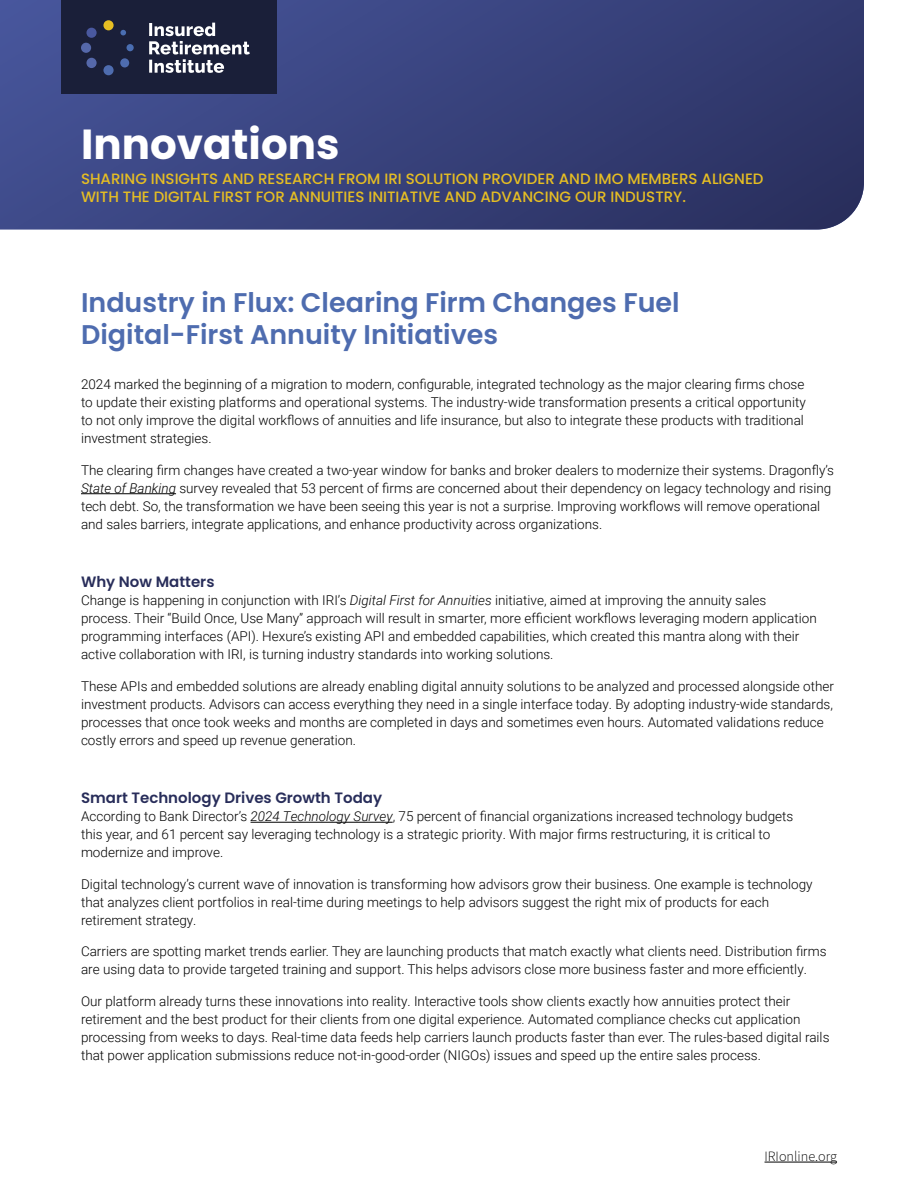
<style>
.page{position:relative;width:918px;height:1188px;background:#fff}
.page>*{position:absolute;margin:0;border:0;box-sizing:border-box;transform-origin:0 0}
.t1{font:700 42px "Poppins";color:#fff}
.t2{font:600 27px/32.4px "Poppins";color:#4e6caf}
.t3{font:500 15px/18px "Poppins";color:#e6be23}
.t4{font:600 15px "Poppins";color:#282d5a}
.t5{font:300 14.25px "Source Sans Pro";color:#000}
.t6{font:300 13.5px/18px "Roboto";color:#000}
.s1{font-style:italic}
</style>
<div class="page">
<svg style="left:0;top:0;width:864px;height:229px"></svg>
<hr style="left:765px;top:1162px;width:72px;height:1px;background:#000">
<div style="left:61px;top:0;width:216px;height:94px;background:#1a1f39"></div>
<svg style="left:149px;top:23px;width:101px;height:50px"></svg>
<div style="left:126px;top:44px;width:8px;height:7px;background:#4a6eb2;border-radius:50%"></div>
<div style="left:120px;top:58px;width:9px;height:9px;background:#4e6caf;border-radius:50%"></div>
<div style="left:86px;top:58px;width:11px;height:10px;background:#5568aa;border-radius:50%"></div>
<div style="left:81px;top:43px;width:10px;height:10px;background:#5568aa;border-radius:50%"></div>
<div style="left:86px;top:28px;width:11px;height:10px;background:#49589f;border-radius:50%"></div>
<svg style="left:120px;top:30px;width:6px;height:5px"></svg>
<div style="left:103px;top:20px;width:11px;height:10px;background:#e6be23;border-radius:50%"></div>
<div style="left:103px;top:65px;width:11px;height:10px;background:#4e6caf;border-radius:50%"></div>
<hr style="left:81px;top:493px;width:95px;height:1px;background:#000">
<hr style="left:251px;top:822px;width:142px;height:1px;background:#000">
<h1 class="t1" style="left:81px;top:120px;width:260px">Innovations</h1>
<p class="t3" style="left:81px;top:169px;width:684px">SHARING INSIGHTS AND RESEARCH FROM IRI SOLUTION PROVIDER AND IMO MEMBERS ALIGNED<br>WITH THE DIGITAL FIRST FOR ANNUITIES INITIATIVE AND ADVANCING OUR INDUSTRY.</p>
<h2 class="t2" style="left:81px;top:289px;width:600px">Industry in Flux: Clearing Firm Changes Fuel<br>Digital-First Annuity Initiatives</h2>
<p class="t6" style="left:81px;top:375px;width:726px">2024 marked the beginning of a migration to modern, configurable, integrated technology as the major clearing firms chose to update their existing platforms and operational systems. The industry-wide transformation presents a critical opportunity to not only improve the digital workflows of annuities and life insurance, but also to integrate these products with traditional investment strategies.</p>
<p class="t6" style="left:81px;top:460px;width:754px">The clearing firm changes have created a two-year window for banks and broker dealers to modernize their systems. Dragonfly’s <span class="s1">State of Banking</span> survey revealed that 53 percent of firms are concerned about their dependency on legacy technology and rising tech debt. So, the transformation we have been seeing this year is not a surprise. Improving workflows will remove operational and sales barriers, integrate applications, and enhance productivity across organizations.</p>
<p class="t4" style="left:81px;top:575px;width:135px">Why Now Matters</p>
<p class="t6" style="left:81px;top:591px;width:737px">Change is happening in conjunction with IRI’s <span class="s1">Digital First for Annuities</span> initiative, aimed at improving the annuity sales process. Their “Build Once, Use Many” approach will result in smarter, more efficient workflows leveraging modern application programming interfaces (API). Hexure’s existing API and embedded capabilities, which created this mantra along with their active collaboration with IRI, is turning industry standards into working solutions.</p>
<p class="t6" style="left:81px;top:676px;width:755px">These APIs and embedded solutions are already enabling digital annuity solutions to be analyzed and processed alongside other investment products. Advisors can access everything they need in a single interface today. By adopting industry-wide standards, processes that once took weeks and months are completed in days and sometimes even hours. Automated validations reduce costly errors and speed up revenue generation.</p>
<p class="t4" style="left:81px;top:791px;width:303px">Smart Technology Drives Growth Today</p>
<p class="t6" style="left:81px;top:807px;width:714px">According to Bank Director’s <span class="s1">2024 Technology Survey</span>, 75 percent of financial organizations increased technology budgets this year, and 61 percent say leveraging technology is a strategic priority. With major firms restructuring, it is critical to modernize and improve.</p>
<p class="t6" style="left:81px;top:874px;width:733px">Digital technology’s current wave of innovation is transforming how advisors grow their business. One example is technology that analyzes client portfolios in real-time during meetings to help advisors suggest the right mix of products for each retirement strategy.</p>
<p class="t6" style="left:81px;top:942px;width:747px">Carriers are spotting market trends earlier. They are launching products that match exactly what clients need. Distribution firms are using data to provide targeted training and support. This helps advisors close more business faster and more efficiently.</p>
<p class="t6" style="left:81px;top:991px;width:750px">Our platform already turns these innovations into reality. Interactive tools show clients exactly how annuities protect their retirement and the best product for their clients from one digital experience. Automated compliance checks cut application processing from weeks to days. Real-time data feeds help carriers launch products faster than ever. The rules-based digital rails that power application submissions reduce not-in-good-order (NIGOs) issues and speed up the entire sales process.</p>
<p class="t5" style="left:765px;top:1151px;width:74px">IRIonline.org</p>
</div>
